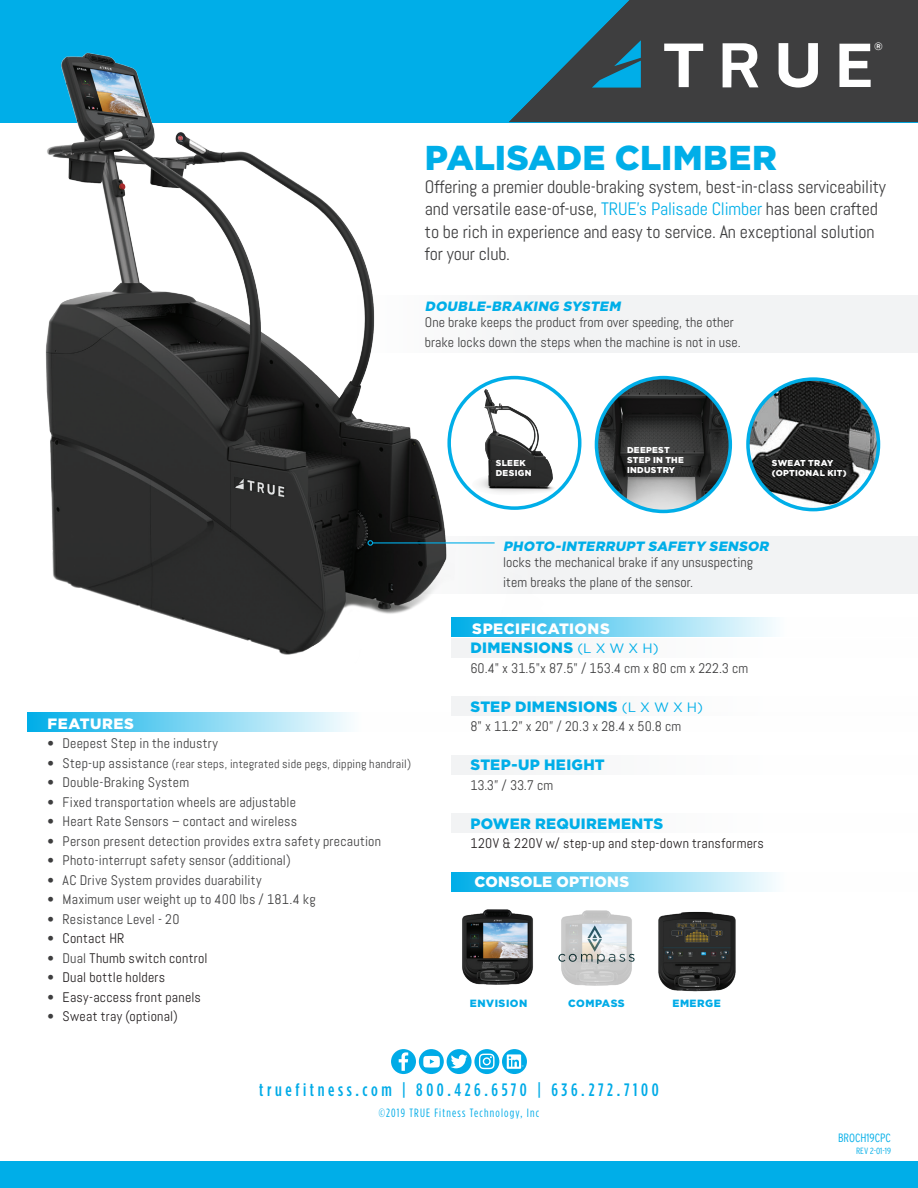
<style>
.page{position:relative;width:918px;height:1188px;background:#fff}
.page>*{position:absolute;margin:0;border:0;box-sizing:border-box;transform-origin:0 0}
.t1{font:900 34.5px "Gotham";color:#00aee8}
.t2{font:18px/22.5px "Abel";letter-spacing:-.01em;color:#3e3e3f}
.t3{font:500 18px "Gotham Condensed";letter-spacing:.2em;color:#00abe7}
.t4{font:900 15px/19.5px "Gotham";letter-spacing:.025em;color:#fff}
.t5{font:900 15px "Gotham";letter-spacing:.02em;color:#00aee8}
.t6{font:13.8px/19.5px "Abel";letter-spacing:.01em;color:#3e3e3f}
.t7{font:13.8px "Abel";letter-spacing:.015em;color:#231f20}
.t8{font:italic 900 13.5px "Gotham";color:#00aee8}
.t9{font:12px "Abel";letter-spacing:.02em;color:#3e3e3f}
.t10{font:12px "Gotham Condensed";letter-spacing:.1em;color:#00abe7}
.t11{font:300 condensed 12px "Interstate";color:#00aee8}
.t12{font:900 10.5px "Gotham";letter-spacing:.05em;color:#00abe7}
.t13{font:700 10.5px "Gotham";color:#fff}
.t14{font:300 condensed 9px "Interstate";color:#00aee8}
.t15{font:900 8.55px/9.9px "Gotham";letter-spacing:.035em;color:#fff}
.s1{color:#00aee8}
.s2{font-size:13.8px}
.s3{color:#3e3e3f}
.s4{font-weight:400;font-size:13.5px;color:#00aee8}
.s5{font-weight:400;font-size:13.5px}
</style>
<div class="page">
<div style="left:355px;top:295px;width:563px;height:58px;background:#f2f3f4"></div>
<div style="left:355px;top:536px;width:563px;height:58px;background:#f2f3f4"></div>
<img style="left:748px;top:379px;width:131px;height:131px;border-radius:65px">
<div style="left:746px;top:377px;width:134px;height:134px;border:4px solid #00aee8;border-radius:50%"></div>
<div style="left:0;top:0;width:918px;height:122px;background:#00aee8"></div>
<div style="left:587px;top:0;width:331px;height:122px;background:#3e3e3f"></div>
<svg style="left:592px;top:40px;width:49px;height:48px"></svg>
<svg style="left:779px;top:43px;width:39px;height:45px;background:#a5a5a5"></svg>
<svg style="left:839px;top:44px;width:32px;height:43px"></svg>
<svg style="left:664px;top:44px;width:39px;height:43px;background:#868687"></svg>
<svg style="left:723px;top:43px;width:35px;height:44px;background:#b4b4b4"></svg>
<div style="left:0;top:1161px;width:918px;height:27px;background:#00aee8"></div>
<img style="left:35px;top:43px;width:592px;height:670px">
<svg style="left:27px;top:713px;width:425px;height:19px"></svg>
<svg style="left:452px;top:618px;width:323px;height:19px;background:#79d4f2"></svg>
<div style="left:452px;top:638px;width:466px;height:20px;background:#fafbfb"></div>
<div style="left:452px;top:696px;width:466px;height:20px;background:#fafbfb"></div>
<div style="left:452px;top:756px;width:466px;height:19px;background:#fafbfb"></div>
<div style="left:452px;top:814px;width:466px;height:19px;background:#fafbfb"></div>
<svg style="left:452px;top:872px;width:323px;height:19px;background:#7ad4f2"></svg>
<hr style="left:373px;top:542px;width:122px;height:1px;background:#00aee8">
<svg style="left:368px;top:540px;width:5px;height:6px"></svg>
<svg style="left:449px;top:378px;width:131px;height:130px"></svg>
<img style="left:472px;top:389px;width:50px;height:106px">
<div style="left:447px;top:376px;width:134px;height:134px;border:4px solid #00aee8;border-radius:50%"></div>
<img style="left:596px;top:378px;width:134px;height:133px;border-radius:67px">
<div style="left:595px;top:376px;width:137px;height:137px;border:4px solid #00aee8;border-radius:50%"></div>
<div style="left:391px;top:1049px;width:25px;height:25px;background:#00abe7;border-radius:50%"></div>
<div style="left:419px;top:1049px;width:25px;height:25px;background:#00abe7;border-radius:50%"></div>
<div style="left:447px;top:1049px;width:25px;height:25px;background:#00abe7;border-radius:50%"></div>
<svg style="left:474px;top:1049px;width:25px;height:25px"></svg>
<svg style="left:502px;top:1049px;width:25px;height:25px"></svg>
<svg style="left:507px;top:1054px;width:17px;height:15px"></svg>
<svg style="left:423px;top:1056px;width:17px;height:12px"></svg>
<svg style="left:451px;top:1055px;width:17px;height:13px"></svg>
<svg style="left:479px;top:1054px;width:16px;height:15px"></svg>
<svg style="left:399px;top:1052px;width:9px;height:19px"></svg>
<img style="left:462px;top:909px;width:71px;height:76px">
<img style="left:658px;top:911px;width:78px;height:81px">
<img style="left:558px;top:910px;width:77px;height:76px">
<p class="t13" style="left:874px;top:40px;width:10px">®</p>
<h1 class="t1" style="left:425px;top:138px;width:353px">PALISADE CLIMBER</h1>
<h2 class="t2" style="left:425px;top:176px;width:462px">Offering a premier double-braking system, best-in-class serviceability and versatile ease-of-use, <span class="s1">TRUE's Palisade Climber</span> has been crafted to be rich in experience and easy to service. An exceptional solution for your club.</h2>
<p class="t8" style="left:425px;top:298px;width:200px">DOUBLE-BRAKING SYSTEM</p>
<p class="t6" style="left:425px;top:313px;width:317px">One brake keeps the product from over speeding, the other brake locks down the steps when the machine is not in use.</p>
<p class="t15" style="left:496px;top:458px;width:37px">SLEEK<br>DESIGN</p>
<p class="t15" style="left:627px;top:445px;width:58px">DEEPEST<br>STEP IN THE<br>INDUSTRY</p>
<p class="t15" style="left:772px;top:458px;width:76px">SWEAT TRAY (OPTIONAL KIT)</p>
<p class="t4" style="left:48px;top:713px;width:88px">FEATURES</p>
<p class="t6" style="left:48px;top:734px;width:172px">• Deepest Step in the industry</p>
<p class="t9" style="left:48px;top:756px;width:365px"><span class="s2">• Step-up assistance</span> (rear steps, integrated side pegs, dipping handrail)</p>
<p class="t6" style="left:48px;top:773px;width:143px">• Double-Braking System</p>
<p class="t6" style="left:48px;top:792px;width:250px">• Fixed transportation wheels are adjustable</p>
<p class="t6" style="left:48px;top:812px;width:251px">• Heart Rate Sensors – contact and wireless</p>
<p class="t6" style="left:48px;top:831px;width:335px">• Person present detection provides extra safety precaution</p>
<p class="t6" style="left:48px;top:851px;width:245px">• Photo-interrupt safety sensor (additional)</p>
<p class="t6" style="left:48px;top:870px;width:216px">• AC Drive System provides duarability</p>
<p class="t6" style="left:48px;top:890px;width:270px">• Maximum user weight up to 400 lbs / 181.4 kg</p>
<p class="t6" style="left:48px;top:909px;width:134px">• Resistance Level - 20</p>
<p class="t7" style="left:48px;top:930px;width:78px"><span class="s3">•</span> Contact HR</p>
<p class="t7" style="left:48px;top:949px;width:162px"><span class="s3">• Dual</span> Thumb switch control</p>
<p class="t7" style="left:48px;top:969px;width:119px"><span class="s3">•</span> Dual bottle holders</p>
<p class="t7" style="left:48px;top:988px;width:155px"><span class="s3">•</span> Easy-access front panels</p>
<p class="t7" style="left:48px;top:1008px;width:132px"><span class="s3">•</span> Sweat tray (optional)</p>
<p class="t8" style="left:503px;top:538px;width:269px">PHOTO-INTERRUPT SAFETY SENSOR</p>
<p class="t6" style="left:503px;top:553px;width:251px">locks the mechanical brake if any unsuspecting item breaks the plane of the sensor.</p>
<p class="t4" style="left:470px;top:618px;width:190px">SPECIFICATIONS<br><span class="s1">DIMENSIONS</span> <span class="s4">(L X W X H)</span></p>
<p class="t6" style="left:470px;top:658px;width:279px">60.4" x 31.5"x 87.5" / 153.4 cm x 80 cm x 222.3 cm</p>
<p class="t5" style="left:470px;top:698px;width:234px">STEP DIMENSIONS <span class="s5">(L X W X H)</span></p>
<p class="t6" style="left:470px;top:717px;width:212px">8" x 11.2” x 20” / 20.3 x 28.4 x 50.8 cm</p>
<p class="t5" style="left:470px;top:756px;width:136px">STEP-UP HEIGHT</p>
<p class="t6" style="left:470px;top:775px;width:84px">13.3” / 33.7 cm</p>
<p class="t5" style="left:470px;top:815px;width:194px">POWER REQUIREMENTS</p>
<p class="t7" style="left:470px;top:835px;width:295px">120V &amp; 220V w/ step-up and step-down transformers</p>
<p class="t4" style="left:475px;top:872px;width:156px">CONSOLE OPTIONS</p>
<p class="t12" style="left:470px;top:997px;width:59px">ENVISION</p>
<p class="t12" style="left:568px;top:997px;width:58px">COMPASS</p>
<p class="t12" style="left:672px;top:997px;width:50px">EMERGE</p>
<h2 class="t3" style="left:259px;top:1080px;width:401px">truefitness.com | 800.426.6570 | 636.272.7100</h2>
<p class="t10" style="left:379px;top:1106px;width:162px">©2019 TRUE Fitness Technology, Inc</p>
<p class="t11" style="left:838px;top:1131px;width:54px">BROCH19CPC</p>
<p class="t14" style="left:856px;top:1146px;width:36px">REV 2-01-19</p>
</div>
